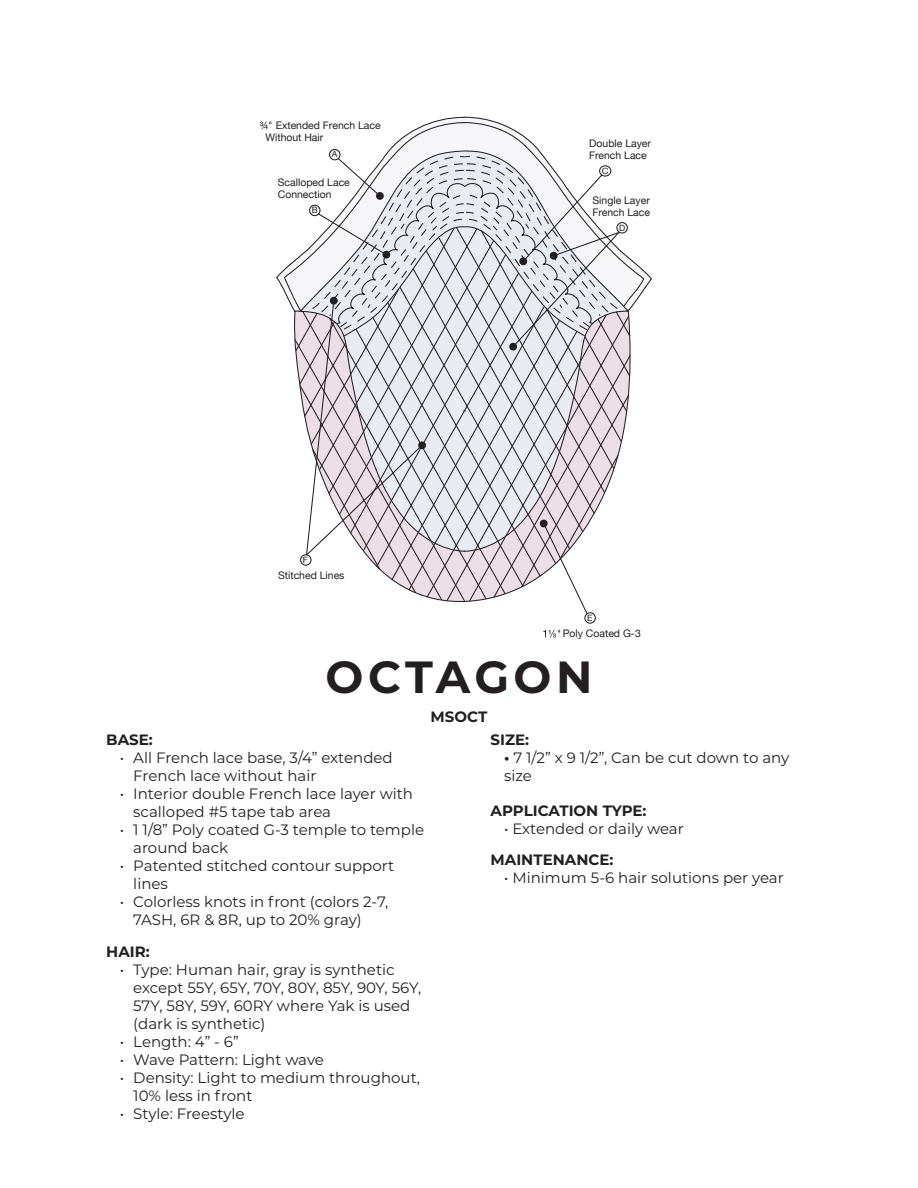
<style>
.page{position:relative;width:918px;height:1188px;background:#fff}
.page>*{position:absolute;margin:0;border:0;box-sizing:border-box;transform-origin:0 0}
.t1{font:700 45px "Montserrat";letter-spacing:.095em;color:#231f20}
.Specs_Bullets{font:15px/18px "Montserrat";color:#231f20}
.Spec_Headers{font:700 15px "Montserrat";color:#231f20}
.t2{font:10.5px/12.5px "Helvetica Neue";color:#231f20}
.t3{font:8.7px "Helvetica Neue";color:#231f20}
.t4{font:8.55px "Helvetica Neue";color:#231f20;scale:1.1 1}
.s1{font-family:"Helvetica Neue LT Std"}
.s2{font-weight:700}
</style>
<div class="page">
<div style="left:584px;top:612px;width:12px;height:12px;border:1px solid #231f20;border-radius:50%"></div>
<svg style="left:276px;top:116px;width:376px;height:499px"></svg>
<svg style="left:543px;top:630px;width:18px;height:8px"></svg>
<p class="t2" style="left:265px;top:119px;width:117px;text-indent:-6px"><span class="s1">¾"</span> Extended French Lace<br>Without Hair</p>
<p class="t3" style="left:332px;top:148px;width:7px">A</p>
<p class="t2" style="left:278px;top:176px;width:74px">Scalloped Lace<br>Connection</p>
<p class="t3" style="left:312px;top:204px;width:7px">B</p>
<p class="t3" style="left:303px;top:554px;width:7px">F</p>
<p class="t2" style="left:278px;top:570px;width:68px">Stitched Lines</p>
<p class="t2" style="left:589px;top:137px;width:63px">Double Layer<br>French Lace</p>
<p class="t4" style="left:602px;top:165px;width:8px">C</p>
<p class="t2" style="left:593px;top:195px;width:59px">Single Layer<br>French Lace</p>
<p class="t3" style="left:619px;top:221px;width:8px">D</p>
<p class="t3" style="left:587px;top:612px;width:7px">E</p>
<p class="t2" style="left:563px;top:628px;width:80px">Poly Coated G-3</p>
<p class="t1" style="left:326px;top:644px;width:268px">OCTAGON</p>
<p class="Spec_Headers" style="left:106px;top:729px;width:48px">BASE:</p>
<p class="Specs_Bullets" style="left:133px;top:748px;width:261px;text-indent:-14px">• All French lace base, 3/4” extended<br>French lace without hair</p>
<p class="Specs_Bullets" style="left:133px;top:784px;width:281px;text-indent:-14px">• Interior double French lace layer with scalloped #5 tape tab area</p>
<p class="Specs_Bullets" style="left:133px;top:820px;width:292px;text-indent:-14px">• 1 1/8” Poly coated G-3 temple to temple around back</p>
<p class="Specs_Bullets" style="left:133px;top:856px;width:262px;text-indent:-14px">• Patented stitched contour support lines</p>
<p class="Specs_Bullets" style="left:133px;top:892px;width:257px;text-indent:-14px">• Colorless knots in front (colors 2-7,<br>7ASH, 6R &amp; 8R, up to 20% gray)</p>
<p class="Spec_Headers" style="left:106px;top:941px;width:45px">HAIR:</p>
<p class="Specs_Bullets" style="left:133px;top:960px;width:290px;text-indent:-14px">• Type: Human hair, gray is synthetic except 55Y, 65Y, 70Y, 80Y, 85Y, 90Y, 56Y, 57Y, 58Y, 59Y, 60RY where Yak is used (dark is synthetic)</p>
<p class="Specs_Bullets" style="left:120px;top:1032px;width:121px">• Length: 4” - 6”</p>
<p class="Specs_Bullets" style="left:120px;top:1050px;width:206px">• Wave Pattern: Light wave</p>
<p class="Specs_Bullets" style="left:133px;top:1068px;width:288px;text-indent:-14px">• Density: Light to medium throughout,<br>10% less in front</p>
<p class="Specs_Bullets" style="left:120px;top:1104px;width:126px">• Style: Freestyle</p>
<p class="Spec_Headers" style="left:431px;top:706px;width:58px">MSOCT</p>
<p class="Spec_Headers" style="left:491px;top:729px;width:40px">SIZE:</p>
<p class="Specs_Bullets" style="left:504px;top:748px;width:287px"><span class="s2">•</span> 7 1/2” x 9 1/2”, Can be cut down to any size</p>
<p class="Spec_Headers" style="left:491px;top:800px;width:157px">APPLICATION TYPE:</p>
<p class="Specs_Bullets" style="left:504px;top:819px;width:181px">• Extended or daily wear</p>
<p class="Spec_Headers" style="left:491px;top:849px;width:124px">MAINTENANCE:</p>
<p class="Specs_Bullets" style="left:504px;top:869px;width:281px">• Minimum 5-6 hair solutions per year</p>
</div>
